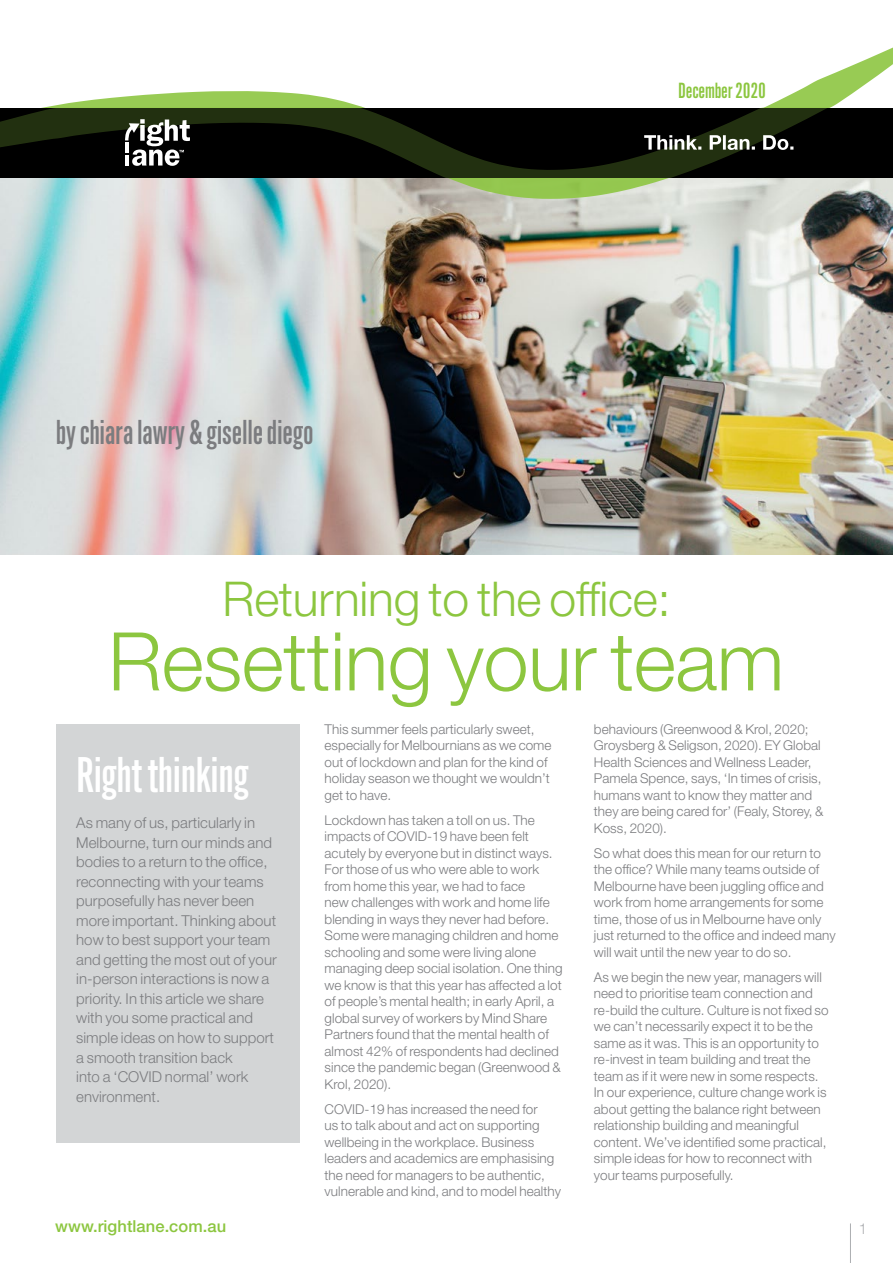
<style>
.page{position:relative;width:893px;height:1263px;background:#fff}
.page>*{position:absolute;margin:0;border:0;box-sizing:border-box;transform-origin:0 0}
.t1{font:300 81px "Helvetica Neue LT Std";letter-spacing:-.005em;color:#8cc63f}
.t2{font:300 48px "Helvetica Neue LT Std";letter-spacing:-.005em;color:#8cc63f}
.t3{font:48px "Cg Alpin Gth No 1";letter-spacing:-.005em;color:#fff}
.t4{font:33px "Cg Alpin Gth No 1";letter-spacing:-.005em;color:#7b7c7f}
.t5{font:21px "Cg Alpin Gth No 1";letter-spacing:-.005em;color:#8cc63f}
.t6{font:500 16.5px "Helvetica Neue LT Std";letter-spacing:.005em;color:#8cc63f}
.t7{font:300 15px/19.5px "Helvetica Neue LT Std";letter-spacing:.005em;color:#7b7c7f}
.t8{font:300 15px "Helvetica Neue LT Std";color:#adafb2}
.t9{font:300 13.5px/16.5px "Helvetica Neue LT Std";letter-spacing:.005em;color:#7b7c7f}
</style>
<div class="page">
<hr style="left:850px;top:1223px;width:1px;height:40px;background:#adafb2">
<img style="left:0;top:199px;width:893px;height:356px">
<svg style="left:0;top:47px;width:893px;height:152px"></svg>
<svg style="left:0;top:108px;width:893px;height:69px;background:#090d04"></svg>
<svg style="left:125px;top:119px;width:65px;height:47px"></svg>
<hr style="left:125px;top:143px;width:4px;height:10px;background:#fff">
<hr style="left:125px;top:155px;width:4px;height:11px;background:#fff">
<svg style="left:644px;top:135px;width:149px;height:15px"></svg>
<div style="left:56px;top:724px;width:243px;height:419px;background:#d3d5d6"></div>
<h3 class="t5" style="left:678px;top:78px;width:89px">December 2020</h3>
<h3 class="t4" style="left:56px;top:413px;width:259px">by chiara lawry &amp; giselle diego</h3>
<h2 class="t2" style="left:223px;top:569px;width:450px">Returning to the office:</h2>
<h1 class="t1" style="left:108px;top:612px;width:678px">Resetting your team</h1>
<h2 class="t3" style="left:76px;top:747px;width:174px">Right thinking</h2>
<p class="t7" style="left:76px;top:813px;width:202px">As many of us, particularly in<br>Melbourne, turn our minds and bodies to a return to the office, reconnecting with your teams purposefully has never been more important. Thinking about how to best support your team and getting the most out of your in-person interactions is now a priority. In this article we share with you some practical and simple ideas on how to support a smooth transition back<br>into a ‘COVID normal’ work environment.</p>
<p class="t9" style="left:325px;top:720px;width:229px">This summer feels particularly sweet, especially for Melbournians as we come out of lockdown and plan for the kind of holiday season we thought we wouldn’t get to have.</p>
<p class="t9" style="left:325px;top:811px;width:239px">Lockdown has taken a toll on us. The impacts of COVID-19 have been felt acutely by everyone but in distinct ways.<br>For those of us who were able to work from home this year, we had to face<br>new challenges with work and home life blending in ways they never had before.<br>Some were managing children and home schooling and some were living alone managing deep social isolation. One thing we know is that this year has affected a lot of people’s mental health; in early April, a global survey of workers by Mind Share Partners found that the mental health of almost 42% of respondents had declined since the pandemic began (Greenwood &amp; Krol, 2020).</p>
<p class="t9" style="left:325px;top:1100px;width:238px">COVID-19 has increased the need for<br>us to talk about and act on supporting wellbeing in the workplace. Business leaders and academics are emphasising the need for managers to be authentic, vulnerable and kind, and to model healthy</p>
<p class="t9" style="left:594px;top:720px;width:231px">behaviours (Greenwood &amp; Krol, 2020; Groysberg &amp; Seligson, 2020). EY Global Health Sciences and Wellness Leader, Pamela Spence, says, ‘In times of crisis, humans want to know they matter and they are being cared for’ (Fealy, Storey, &amp; Koss, 2020).</p>
<p class="t9" style="left:594px;top:844px;width:243px">So what does this mean for our return to the office? While many teams outside of Melbourne have been juggling office and work from home arrangements for some time, those of us in Melbourne have only just returned to the office and indeed many will wait until the new year to do so.</p>
<p class="t9" style="left:594px;top:968px;width:236px">As we begin the new year, managers will need to prioritise team connection and re-build the culture. Culture is not fixed so we can’t necessarily expect it to be the same as it was. This is an opportunity to re-invest in team building and treat the team as if it were new in some respects.<br>In our experience, culture change work is about getting the balance right between relationship building and meaningful content. We’ve identified some practical, simple ideas for how to reconnect with your teams purposefully.</p>
<p class="t6" style="left:55px;top:1216px;width:172px">www.rightlane.com.au</p>
<p class="t8" style="left:859px;top:1219px;width:10px">1</p>
</div>
